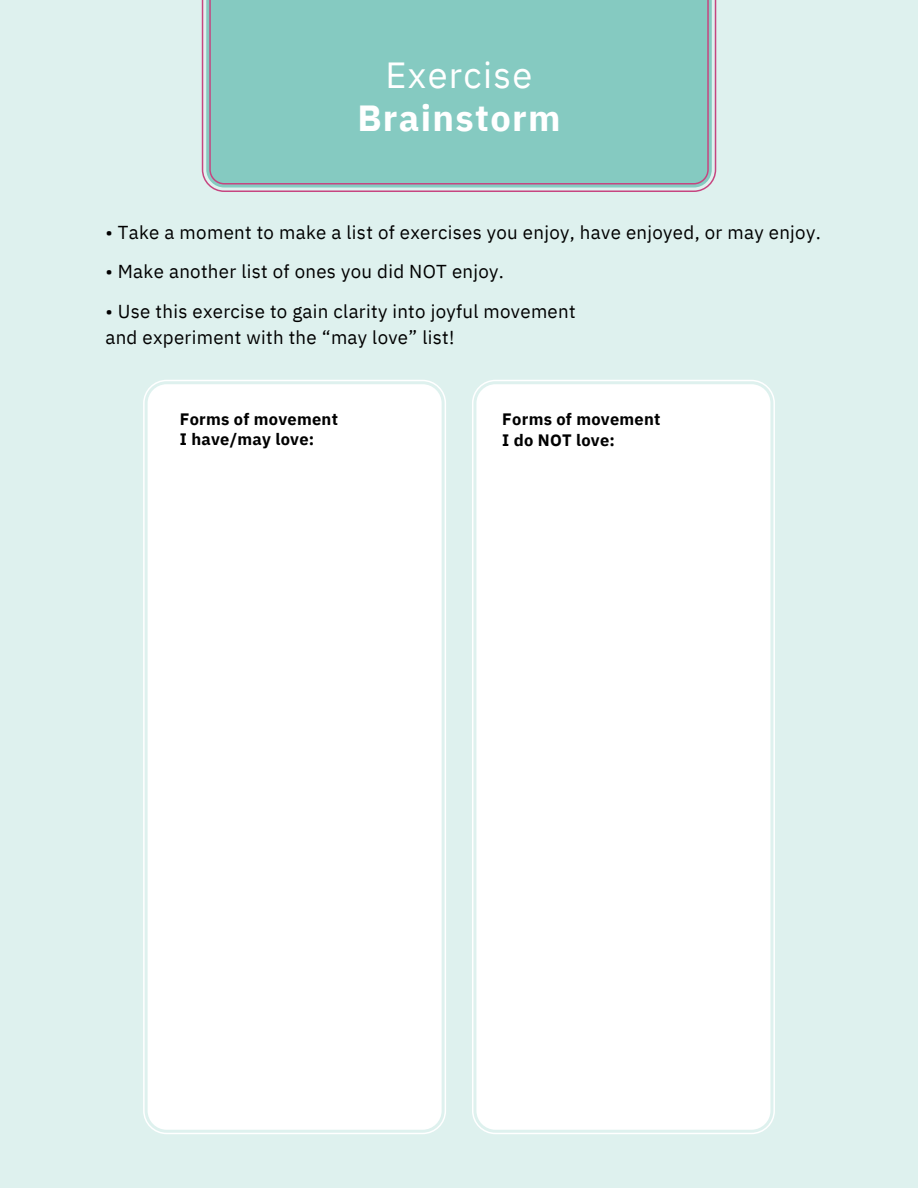
<style>
.page{position:relative;width:918px;height:1188px;background:#def1ee}
.page>*{position:absolute;margin:0;border:0;box-sizing:border-box;transform-origin:0 0}
.t1{font:700 36.3px/42.8px "IBM Plex Sans";letter-spacing:.035em;color:#fff;text-align:center}
.t2{font:18.75px "IBM Plex Sans";letter-spacing:.015em;color:#000}
.t3{font:700 16.5px/20.2px "IBM Plex Sans";letter-spacing:.015em;color:#000}
.s1{font-weight:400}
</style>
<div class="page">
<div style="left:143px;top:380px;width:303px;height:754px;background:#fff"></div>
<div style="left:202px;top:0;width:514px;height:192px;background:#85cac1"></div>
<div style="left:472px;top:380px;width:303px;height:754px;background:#fff"></div>
<p class="t1" style="left:357px;top:54px;width:205px"><span class="s1">Exercise<br></span>Brainstorm</p>
<p class="t2" style="left:105px;top:220px;width:717px">• Take a moment to make a list of exercises you enjoy, have enjoyed, or may enjoy.</p>
<p class="t2" style="left:105px;top:259px;width:400px">• Make another list of ones you did NOT enjoy.</p>
<p class="t2" style="left:105px;top:298px;width:472px">• Use this exercise to gain clarity into joyful movement</p>
<p class="t2" style="left:105px;top:324px;width:351px">and experiment with the “may love” list!</p>
<p class="t3" style="left:180px;top:408px;width:160px">Forms of movement<br>I have/may love:</p>
<p class="t3" style="left:502px;top:409px;width:160px">Forms of movement<br>I do NOT love:</p>
</div>
